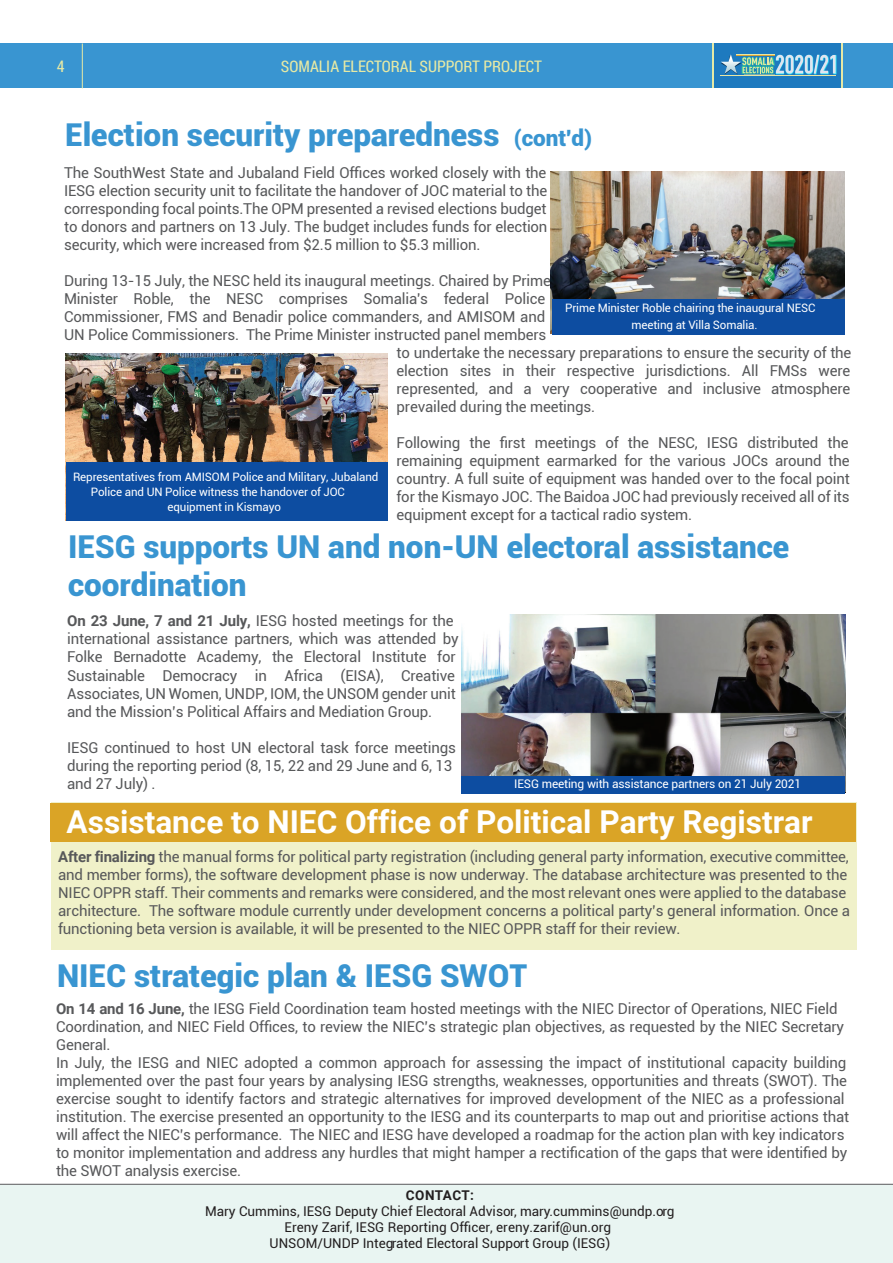
<style>
.page{position:relative;width:893px;height:1263px;background:#fff}
.page>*{position:absolute;margin:0;border:0;box-sizing:border-box;transform-origin:0 0}
.t1{font:900 31.5px/37.8px "Roboto";color:#3995d1}
.t2{font:700 31.5px "Roboto";color:#fff}
.t3{font:15.9px "Roboto Condensed";color:#e6e9a5}
.t4{font:15px/18px "Roboto";letter-spacing:-.01em;color:#57585a}
.t5{font:13.5px "Roboto";color:#231f20}
.t6{font:700 13.5px "Roboto";letter-spacing:.025em;color:#231f20}
.t7{font:11.85px "Roboto";letter-spacing:-.01em;color:#fff}
.t8{font:11.55px/16.4px "Roboto";letter-spacing:-.01em;color:#fff}
.s1{font-size:22.5px}
.s2{font-weight:700}
</style>
<div class="page">
<div style="left:0;top:1185px;width:893px;height:77px;background:#e9f5f2"></div>
<div style="left:714px;top:43px;width:128px;height:45px;background:#1e7abf"></div>
<hr style="left:720px;top:75px;width:115px;height:1px;background:#d6a136">
<hr style="left:720px;top:76px;width:115px;height:1px;background:#e8e6a4">
<img style="left:835px;top:55px;width:1px;height:19px">
<svg style="left:721px;top:54px;width:114px;height:20px"></svg>
<div style="left:0;top:43px;width:712px;height:45px;background:#3995d1"></div>
<div style="left:843px;top:43px;width:50px;height:45px;background:#3995d1"></div>
<hr style="left:82px;top:43px;width:1px;height:45px;background:#e6e9a5">
<hr style="left:712px;top:43px;width:2px;height:45px;background:#e6e9a5">
<hr style="left:841px;top:43px;width:2px;height:45px;background:#e6e9a5">
<hr style="left:0;top:1184px;width:893px;height:1px;background:#57585a">
<div style="left:51px;top:802px;width:806px;height:148px;background:#f0f1c9"></div>
<div style="left:50px;top:803px;width:806px;height:39px;background:#daa426"></div>
<img style="left:551px;top:172px;width:294px;height:162px">
<img style="left:66px;top:353px;width:322px;height:168px">
<div style="left:66px;top:462px;width:322px;height:58px;background:#0d4da1"></div>
<div style="left:552px;top:299px;width:293px;height:35px;background:#0d4da1"></div>
<img style="left:461px;top:614px;width:384px;height:162px">
<div style="left:461px;top:776px;width:384px;height:17px;background:#0d4da1"></div>
<p class="t3" style="left:57px;top:56px;width:9px">4</p>
<p class="t3" style="left:281px;top:56px;width:263px">SOMALIA ELECTORAL SUPPORT PROJECT</p>
<h1 class="t1" style="left:65px;top:114px;width:528px">Election security preparedness <span class="s1">(cont'd)</span></h1>
<p class="t4" style="left:64px;top:163px;width:485px;text-align:justify">The SouthWest State and Jubaland Field Offices worked closely with the IESG election security unit to facilitate the handover of JOC material to the corresponding focal points.The OPM presented a revised elections budget to donors and partners on 13 July. The budget includes funds for election security, which were increased from $2.5 million to $5.3 million.</p>
<p class="t4" style="left:64px;top:271px;width:488px">During 13-15 July, the NESC held its inaugural meetings. Chaired by Prime</p>
<p class="t4" style="left:64px;top:289px;width:483px">Minister Roble, the NESC comprises Somalia's federal Police</p>
<p class="t4" style="left:64px;top:307px;width:483px">Commissioner, FMS and Benadir police commanders, and AMISOM and</p>
<p class="t4" style="left:64px;top:325px;width:484px">UN Police Commissioners. The Prime Minister instructed panel members</p>
<p class="t4" style="left:397px;top:343px;width:456px">to undertake the necessary preparations to ensure the security of the</p>
<p class="t4" style="left:397px;top:361px;width:455px">election sites in their respective jurisdictions. All FMSs were</p>
<p class="t4" style="left:397px;top:379px;width:455px">represented, and a very cooperative and inclusive atmosphere</p>
<p class="t4" style="left:397px;top:397px;width:200px">prevailed during the meetings.</p>
<p class="t4" style="left:397px;top:433px;width:455px;text-align:justify">Following the first meetings of the NESC, IESG distributed the remaining equipment earmarked for the various JOCs around the country. A full suite of equipment was handed over to the focal point for the Kismayo JOC. The Baidoa JOC had previously received all of its equipment except for a tactical radio system.</p>
<h1 class="t1" style="left:68px;top:526px;width:723px">IESG supports UN and non-UN electoral assistance coordination</h1>
<p class="t4" style="left:67px;top:612px;width:393px"><span class="s2">On 23 June, 7 and 21 July,</span> IESG hosted meetings for the international assistance partners, which was attended by Folke Bernadotte Academy, the Electoral Institute for Sustainable Democracy in Africa (EISA), Creative Associates, UN Women, UNDP, IOM, the UNSOM gender unit and the Mission’s Political Affairs and Mediation Group.</p>
<p class="t4" style="left:67px;top:738px;width:390px">IESG continued to host UN electoral task force meetings during the reporting period (8, 15, 22 and 29 June and 6, 13 and 27 July) .</p>
<p class="t8" style="left:632px;top:299px;width:185px;text-indent:-66px">Prime Minister Roble chairing the inaugural NESC meeting at Villa Somalia.</p>
<p class="t8" style="left:73px;top:468px;width:307px">Representatives from AMISOM Police and Military, Jubaland</p>
<p class="t8" style="left:91px;top:483px;width:256px">Police and UN Police witness the handover of JOC</p>
<p class="t8" style="left:168px;top:498px;width:115px">equipment in Kismayo</p>
<p class="t7" style="left:514px;top:775px;width:288px">IESG meeting with assistance partners on 21 July 2021</p>
<h1 class="t2" style="left:67px;top:799px;width:747px">Assistance to NIEC Office of Political Party Registrar</h1>
<p class="t4" style="left:58px;top:847px;width:793px"><span class="s2">After finalizing</span> the manual forms for political party registration (including general party information, executive committee, and member forms), the software development phase is now underway. The database architecture was presented to the NIEC OPPR staff. Their comments and remarks were considered, and the most relevant ones were applied to the database architecture. The software module currently under development concerns a political party’s general information. Once a functioning beta version is available, it will be presented to the NIEC OPPR staff for their review.</p>
<h1 class="t1" style="left:57px;top:956px;width:472px">NIEC strategic plan &amp; IESG SWOT</h1>
<p class="t4" style="left:56px;top:999px;width:795px"><span class="s2">On 14 and 16 June,</span> the IESG Field Coordination team hosted meetings with the NIEC Director of Operations, NIEC Field Coordination, and NIEC Field Offices, to review the NIEC’s strategic plan objectives, as requested by the NIEC Secretary General.<br>In July, the IESG and NIEC adopted a common approach for assessing the impact of institutional capacity building implemented over the past four years by analysing IESG strengths, weaknesses, opportunities and threats (SWOT). The exercise sought to identify factors and strategic alternatives for improved development of the NIEC as a professional institution. The exercise presented an opportunity to the IESG and its counterparts to map out and prioritise actions that will affect the NIEC’s performance. The NIEC and IESG have developed a roadmap for the action plan with key indicators to monitor implementation and address any hurdles that might hamper a rectification of the gaps that were identified by the SWOT analysis exercise.</p>
<p class="t6" style="left:406px;top:1185px;width:69px">CONTACT:</p>
<p class="t5" style="left:205px;top:1202px;width:471px">Mary Cummins, IESG Deputy Chief Electoral Advisor, mary.cummins@undp.org</p>
<p class="t5" style="left:285px;top:1218px;width:328px">Ereny Zarif, IESG Reporting Officer, ereny.zarif@un.org</p>
<p class="t5" style="left:270px;top:1234px;width:342px">UNSOM/UNDP Integrated Electoral Support Group (IESG)</p>
</div>
